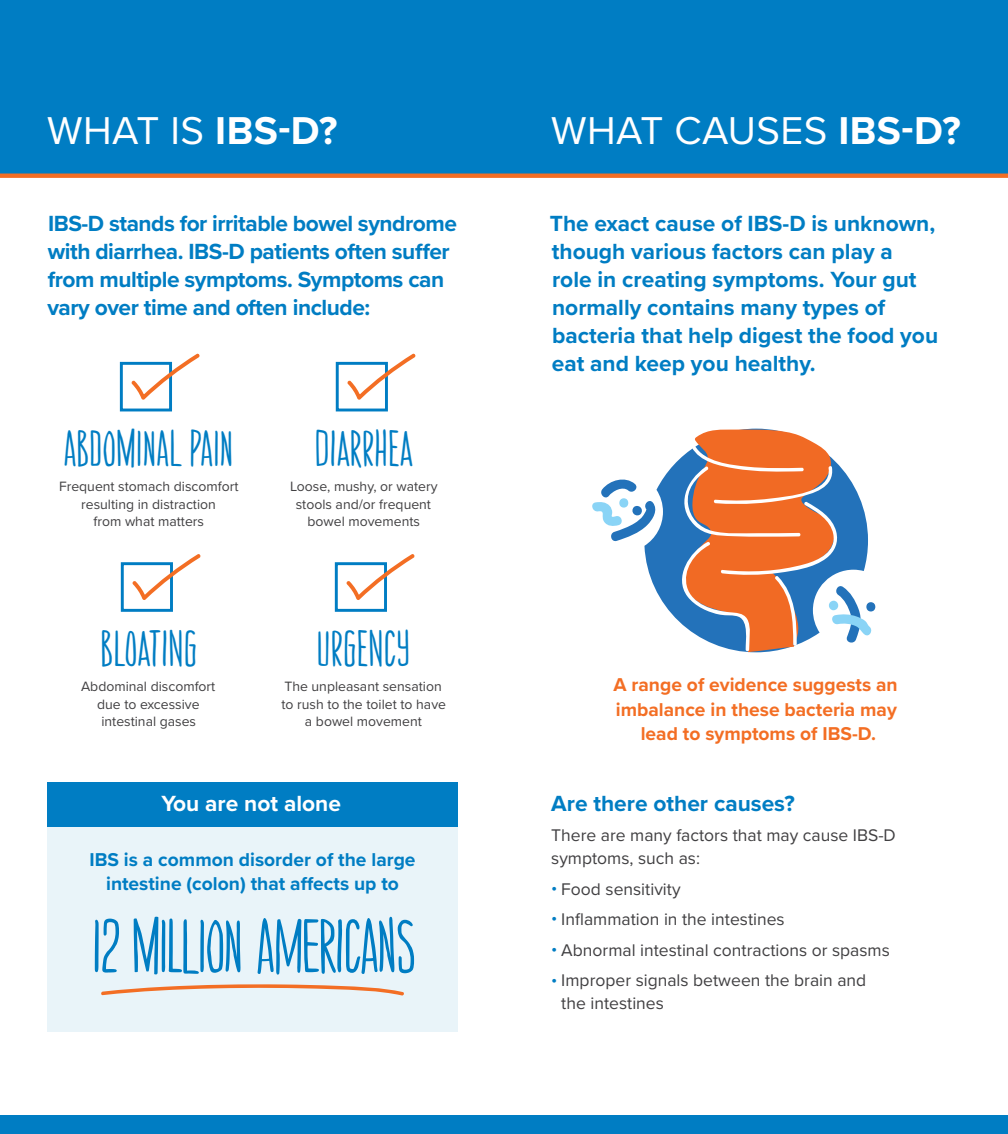
<style>
.page{position:relative;width:1008px;height:1134px;background:#fff}
.page>*{position:absolute;margin:0;border:0;box-sizing:border-box;transform-origin:0 0}
.t1{font:700 70px "Amarelinha";color:#007dc3}
.t2{font:700 47.25px "Amarelinha";letter-spacing:.03em;color:#007dc3}
.t3{font:40.25px "Proxima Nova";letter-spacing:.01em;color:#fff}
.t4{font:700 22.75px/28px "Proxima Nova";color:#007dc3}
.t5{font:700 22.75px/28px "Proxima Nova";letter-spacing:-.02em;color:#007dc3}
.t6{font:700 22.75px "Proxima Nova";color:#fff}
.t7{font:700 19.25px/24.5px "Proxima Nova";color:#f36e24;text-align:center}
.t8{font:700 19.25px/24.5px "Proxima Nova";color:#007dc3;text-align:center}
.t9{font:17.5px/22.8px "Proxima Nova";color:#414042}
.t10{font:14px/17.5px "Proxima Nova";color:#414042;text-align:center}
.s1{font-weight:700}
.s2{color:#007dc3}
</style>
<div class="page">
<div style="left:0;top:0;width:1008px;height:177px;background:#007dc3"></div>
<div style="left:120px;top:362px;width:52px;height:49px;border:3px solid #007dc3"></div>
<svg style="left:130px;top:354px;width:70px;height:46px"></svg>
<div style="left:336px;top:362px;width:52px;height:49px;border:3px solid #007dc3"></div>
<svg style="left:346px;top:354px;width:69px;height:46px"></svg>
<div style="left:335px;top:562px;width:52px;height:50px;border:3px solid #007dc3"></div>
<svg style="left:345px;top:554px;width:70px;height:47px"></svg>
<div style="left:121px;top:562px;width:52px;height:50px;border:3px solid #007dc3"></div>
<svg style="left:131px;top:554px;width:69px;height:47px"></svg>
<svg style="left:0;top:174px;width:1008px;height:4px;background:#f37129"></svg>
<div style="left:47px;top:802px;width:411px;height:230px;background:#e9f4f9"></div>
<svg style="left:101px;top:984px;width:303px;height:11px"></svg>
<div style="left:47px;top:782px;width:411px;height:45px;background:#007dc3"></div>
<svg style="left:644px;top:466px;width:29px;height:149px;fill:#2372ba"></svg>
<svg style="left:592px;top:476px;width:67px;height:67px"></svg>
<svg style="left:673px;top:428px;width:203px;height:224px"></svg>
<div style="left:0;top:1115px;width:1008px;height:19px;background:#007dc3"></div>
<h3 class="t3" style="left:47px;top:101px;width:292px">WHAT IS <span class="s1">IBS-D?</span></h3>
<h3 class="t5" style="left:47px;top:209px;width:411px">IBS-D stands for irritable bowel syndrome with diarrhea. IBS-D patients often suffer from multiple symptoms. Symptoms can vary over time and often include:</h3>
<h2 class="t2" style="left:65px;top:422px;width:170px">ABDOMINAL PAIN</h2>
<p class="t10" style="left:59px;top:477px;width:181px">Frequent stomach discomfort resulting in distraction<br>from what matters</p>
<h2 class="t2" style="left:102px;top:622px;width:97px">BLOATING</h2>
<p class="t10" style="left:81px;top:677px;width:136px">Abdominal discomfort due to excessive intestinal gases</p>
<h2 class="t2" style="left:316px;top:422px;width:98px">DIARRHEA</h2>
<p class="t10" style="left:290px;top:477px;width:149px">Loose, mushy, or watery stools and/or frequent bowel movements</p>
<h2 class="t2" style="left:318px;top:622px;width:94px">URGENCY</h2>
<p class="t10" style="left:281px;top:677px;width:166px">The unpleasant sensation to rush to the toilet to have a bowel movement</p>
<h3 class="t6" style="left:161px;top:786px;width:181px">You are not alone</h3>
<h3 class="t8" style="left:89px;top:846px;width:328px">IBS is a common disorder of the large intestine (colon) that affects up to</h3>
<h1 class="t1" style="left:94px;top:907px;width:323px">12 MILLION AMERICANS</h1>
<h3 class="t3" style="left:551px;top:101px;width:411px">WHAT CAUSES <span class="s1">IBS-D?</span></h3>
<h3 class="t4" style="left:550px;top:209px;width:390px">The exact cause of IBS-D is unknown, though various factors can play a<br>role in creating symptoms. Your gut normally contains many types of bacteria that help digest the food you eat and keep you healthy.</h3>
<h3 class="t7" style="left:614px;top:672px;width:286px">A range of evidence suggests an imbalance in these bacteria may lead to symptoms of IBS-D.</h3>
<h3 class="t4" style="left:551px;top:788px;width:245px">Are there other causes?</h3>
<p class="t9" style="left:551px;top:823px;width:346px">There are many factors that may cause IBS-D symptoms, such as:</p>
<p class="t9" style="left:551px;top:877px;width:131px"><span class="s2">•</span> Food sensitivity</p>
<p class="t9" style="left:551px;top:907px;width:235px"><span class="s2">•</span> Inflammation in the intestines</p>
<p class="t9" style="left:551px;top:938px;width:340px"><span class="s2">•</span> Abnormal intestinal contractions or spasms</p>
<p class="t9" style="left:561px;top:968px;width:306px;text-indent:-10px"><span class="s2">•</span> Improper signals between the brain and the intestines</p>
</div>
